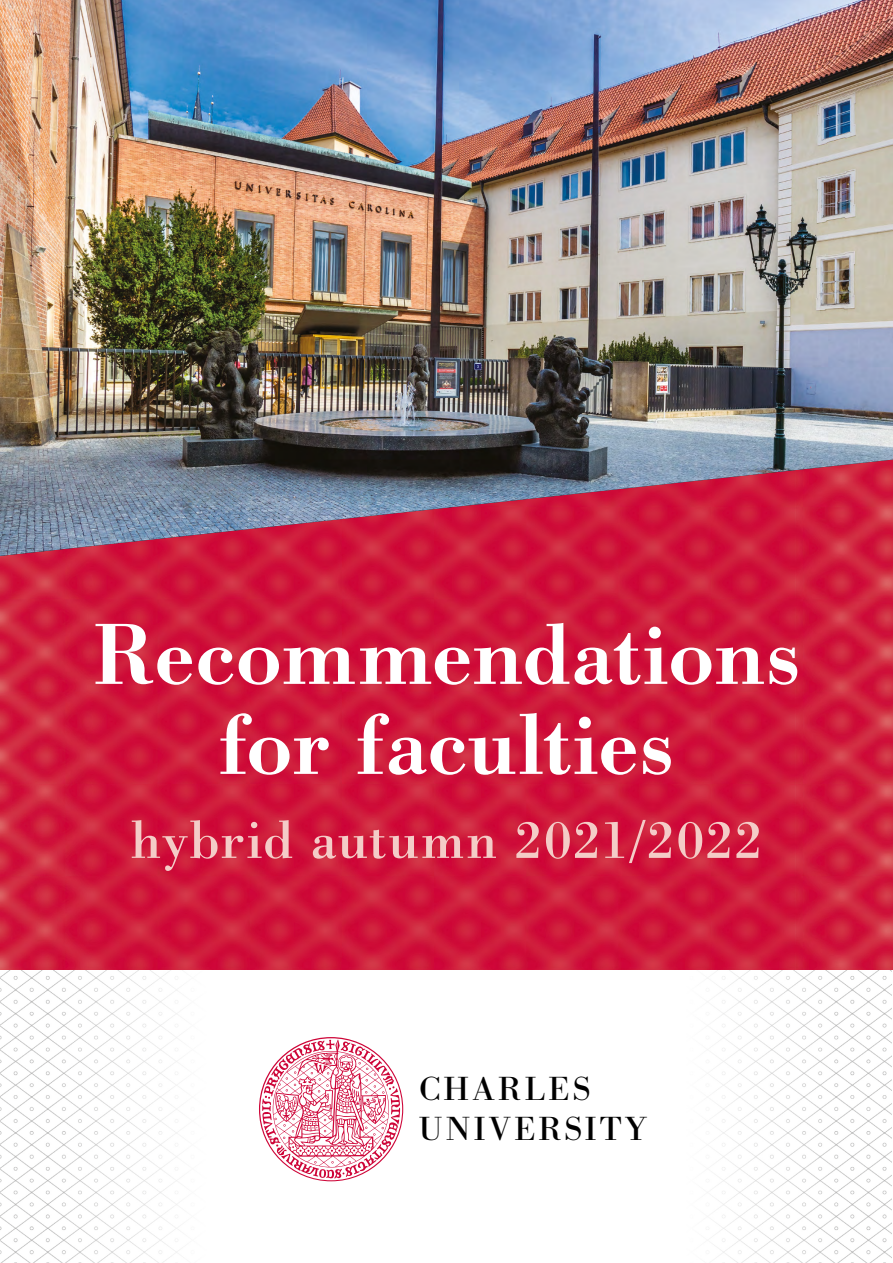
<style>
.page{position:relative;width:893px;height:1263px;background:#fff}
.page>*{position:absolute;margin:0;border:0;box-sizing:border-box;transform-origin:0 0}
.OBSAH{font:90px/90px "Bodoni Ant Dem Bol";letter-spacing:.005em;color:#fff;text-align:center}
.OBSAH-2{font:55.8px "Bodoni BT";letter-spacing:.01em;color:#f4ccc7}
.t1{font:34.8px/40.5px "Bodoni Antiqua TOT";letter-spacing:.085em;color:#000;scale:1.06 1}
</style>
<div class="page">
<img style="left:0;top:969px;width:891px;height:294px">
<img style="left:0;top:556px;width:893px;height:413px">
<img style="left:0;top:0;width:893px;height:556px">
<svg style="left:259px;top:1037px;width:144px;height:144px"></svg>
<p class="OBSAH" style="left:93px;top:606px;width:709px">Recommendations for faculties</p>
<p class="OBSAH-2" style="left:130px;top:804px;width:634px">hybrid autumn 2021/2022</p>
<p class="t1" style="left:419px;top:1069px;width:216px">CHARLES<br>UNIVERSITY</p>
</div>
